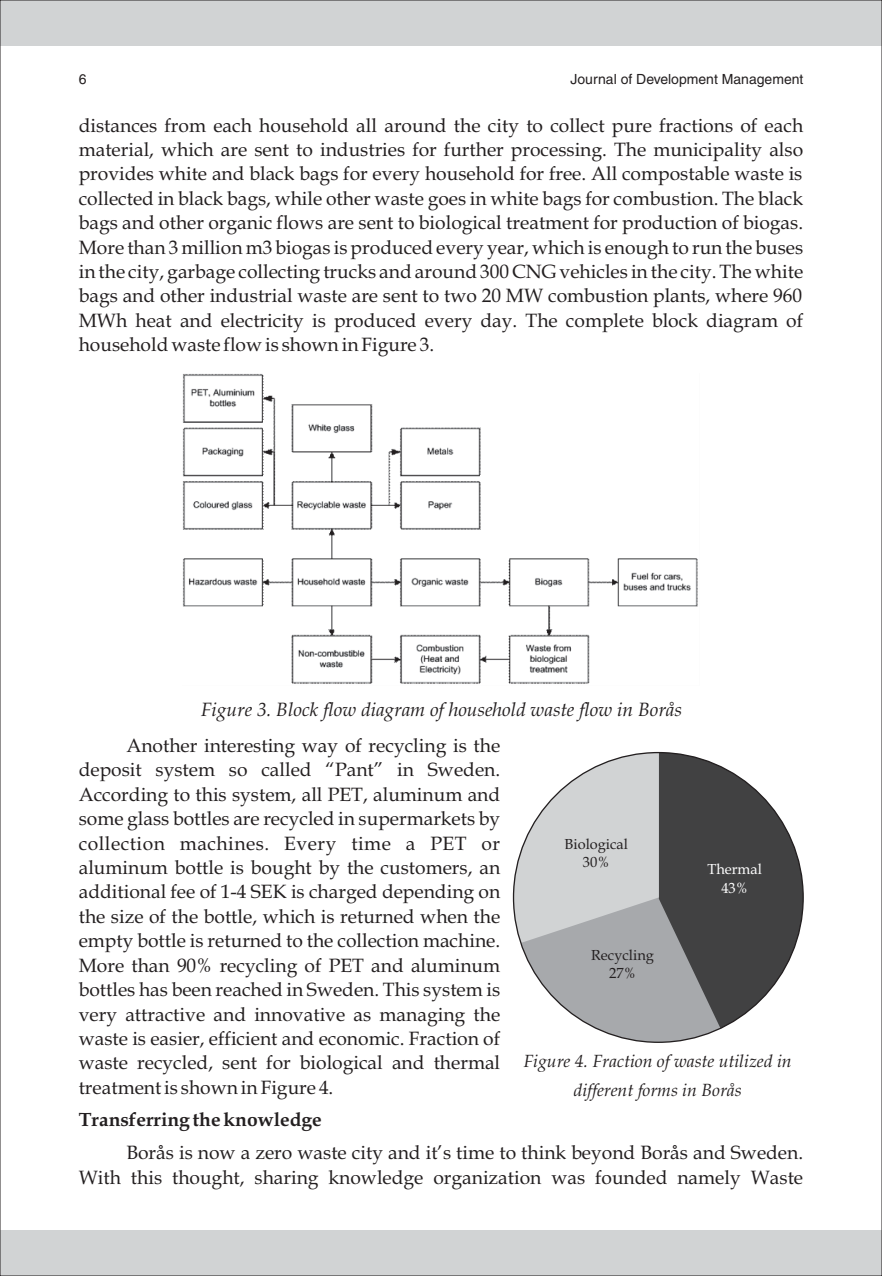
<style>
.page{position:relative;width:882px;height:1276px;background:#fff}
.page>*{position:absolute;margin:0;border:0;box-sizing:border-box;transform-origin:0 0}
.t1{font:19.25px/24.3px "Book Antiqua";color:#231f20;text-align:justify}
.t2{font:italic 19.25px "Book Antiqua";color:#231f20}
.t3{font:700 19.25px "Book Antiqua";color:#231f20}
.t4{font:italic 17.68px/28.7px "Book Antiqua";color:#231f20;text-align:center}
.t5{font:14.53px/18.4px "Book Antiqua";color:#231f20;text-align:center}
.t6{font:14.53px/18.4px "Book Antiqua";color:#fff;text-align:center}
.t7{font:14px "Helvetica";color:#231f20}
</style>
<div class="page">
<div style="left:0;top:0;width:882px;height:46px;background:#d1d3d4"></div>
<div style="left:0;top:1230px;width:882px;height:46px;background:#d1d3d4"></div>
<img style="left:183px;top:374px;width:515px;height:310px">
<svg style="left:514px;top:752px;width:289px;height:290px"></svg>
<p class="t7" style="left:79px;top:73px;width:9px">6</p>
<p class="t7" style="left:571px;top:73px;width:235px">Journal of Development Management</p>
<p class="t1" style="left:79px;top:115px;width:726px">distances from each household all around the city to collect pure fractions of each material, which are sent to industries for further processing. The municipality also provides white and black bags for every household for free. All compostable waste is collected in black bags, while other waste goes in white bags for combustion. The black bags and other organic flows are sent to biological treatment for production of biogas.<br>More than 3 million m3 biogas is produced every year, which is enough to run the buses in the city, garbage collecting trucks and around 300 CNG vehicles in the city. The white bags and other industrial waste are sent to two 20 MW combustion plants, where 960<br>MWh heat and electricity is produced every day. The complete block diagram of household waste flow is shown in Figure 3.</p>
<p class="t2" style="left:201px;top:702px;width:483px">Figure 3. Block flow diagram of household waste flow in Borås</p>
<p class="t1" style="left:79px;top:735px;width:423px;text-indent:48px">Another interesting way of recycling is the deposit system so called “Pant” in Sweden.<br>According to this system, all PET, aluminum and some glass bottles are recycled in supermarkets by collection machines. Every time a PET or aluminum bottle is bought by the customers, an additional fee of 1-4 SEK is charged depending on the size of the bottle, which is returned when the empty bottle is returned to the collection machine.<br>More than 90% recycling of PET and aluminum bottles has been reached in Sweden. This system is very attractive and innovative as managing the waste is easier, efficient and economic. Fraction of waste recycled, sent for biological and thermal treatment is shown in Figure 4.</p>
<p class="t3" style="left:79px;top:1112px;width:245px">Transferring the knowledge</p>
<p class="t1" style="left:79px;top:1143px;width:726px;text-align:right">Borås is now a zero waste city and it’s time to think beyond Borås and Sweden.<br>With this thought, sharing knowledge organization was founded namely Waste</p>
<p class="t5" style="left:565px;top:836px;width:65px">Biological<br>30%</p>
<p class="t6" style="left:708px;top:862px;width:56px">Thermal<br>43%</p>
<p class="t5" style="left:591px;top:947px;width:64px">Recycling<br>27%</p>
<p class="t4" style="left:523px;top:1049px;width:270px">Figure 4. Fraction of waste utilized in different forms in Borås</p>
</div>
